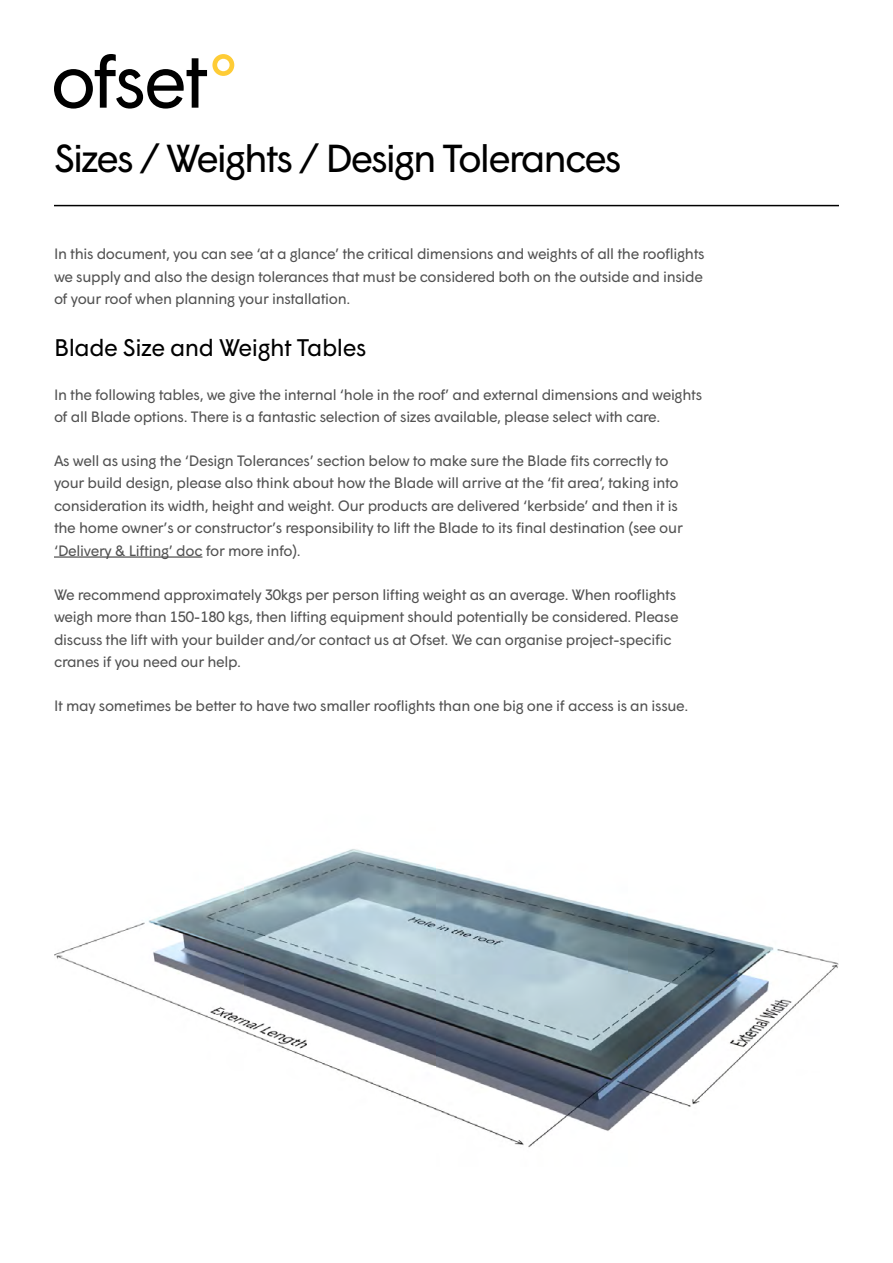
<style>
.page{position:relative;width:893px;height:1263px;background:#fff}
.page>*{position:absolute;margin:0;border:0;box-sizing:border-box;transform-origin:0 0}
.t1{font:39px "Wigrum";letter-spacing:-.05em;color:#000}
.t2{font:24px "Wigrum";letter-spacing:-.02em;color:#000}
.t3{font:15px/22.5px "Wigrum";letter-spacing:-.02em;color:#525252}
</style>
<div class="page">
<img style="left:54px;top:849px;width:785px;height:299px">
<svg style="left:54px;top:54px;width:180px;height:55px"></svg>
<hr style="left:54px;top:556px;width:148px;height:2px;background:#525252">
<hr style="left:54px;top:205px;width:785px;height:1px;background:#000">
<h1 class="t1" style="left:54px;top:129px;width:569px">Sizes / Weights / Design Tolerances</h1>
<p class="t3" style="left:54px;top:242px;width:652px;text-align:justify">In this document, you can see ‘at a glance’ the critical dimensions and weights of all the rooflights we supply and also the design tolerances that must be considered both on the outside and inside of your roof when planning your installation.</p>
<h2 class="t2" style="left:54px;top:329px;width:314px">Blade Size and Weight Tables</h2>
<p class="t3" style="left:54px;top:382px;width:650px">In the following tables, we give the internal ‘hole in the roof’ and external dimensions and weights of all Blade options. There is a fantastic selection of sizes available, please select with care.</p>
<p class="t3" style="left:54px;top:448px;width:630px">As well as using the ‘Design Tolerances’ section below to make sure the Blade fits correctly to your build design, please also think about how the Blade will arrive at the ‘fit area’, taking into consideration its width, height and weight. Our products are delivered ‘kerbside’ and then it is the home owner’s or constructor’s responsibility to lift the Blade to its final destination (see our ‘Delivery &amp; Lifting’ doc for more info).</p>
<p class="t3" style="left:54px;top:582px;width:626px">We recommend approximately 30kgs per person lifting weight as an average. When rooflights weigh more than 150-180 kgs, then lifting equipment should potentially be considered. Please discuss the lift with your builder and/or contact us at Ofset. We can organise project-specific cranes if you need our help.</p>
<p class="t3" style="left:54px;top:693px;width:636px">It may sometimes be better to have two smaller rooflights than one big one if access is an issue.</p>
</div>
